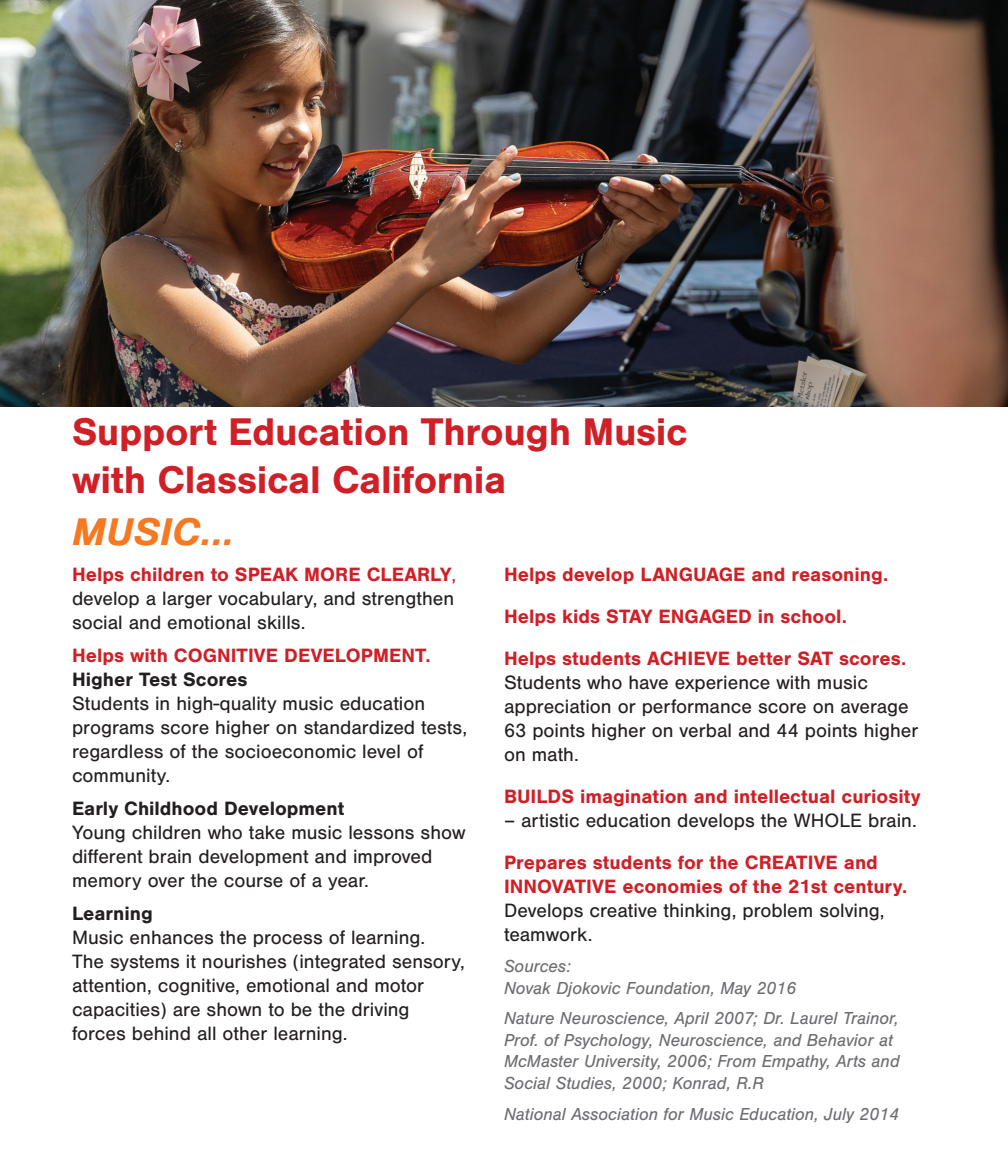
<style>
.page{position:relative;width:1008px;height:1152px;background:#fff}
.page>*{position:absolute;margin:0;border:0;box-sizing:border-box;transform-origin:0 0}
.t1{font:700 40px/48px "Nimbus San";letter-spacing:-.01em;color:#cf2027}
.t2{font:italic 700 40px "Nimbus San";color:#f47921}
.t3{font:20px/24px "Nimbus San";color:#231f20}
.t4{font:700 20px/42px "Nimbus San";color:#cf2027}
.t5{font:700 20px "Nimbus San";color:#231f20}
.t6{font:italic 18px/21.6px "Nimbus San";color:#6c6d70}
.s1{font-weight:700;color:#cf2027}
.s2{color:#cf2027}
</style>
<div class="page">
<img style="left:0;top:0;width:1008px;height:406px">
<h1 class="t1" style="left:72px;top:408px;width:617px">Support Education Through Music with Classical California</h1>
<h1 class="t2" style="left:72px;top:508px;width:164px">MUSIC...</h1>
<p class="t3" style="left:72px;top:563px;width:386px;text-align:justify"><span class="s1">Helps children to SPEAK MORE CLEARLY</span><span class="s2">, </span>develop a larger vocabulary, and strengthen social and emotional skills.</p>
<p class="t4" style="left:72px;top:635px;width:360px">Helps with COGNITIVE DEVELOPMENT.</p>
<p class="t5" style="left:72px;top:668px;width:177px">Higher Test Scores</p>
<p class="t3" style="left:72px;top:692px;width:397px">Students in high-quality music education programs score higher on standardized tests, regardless of the socioeconomic level of community.</p>
<p class="t5" style="left:72px;top:797px;width:274px">Early Childhood Development</p>
<p class="t3" style="left:72px;top:821px;width:395px">Young children who take music lessons show different brain development and improved memory over the course of a year.</p>
<p class="t5" style="left:72px;top:902px;width:82px">Learning</p>
<p class="t3" style="left:72px;top:926px;width:395px">Music enhances the process of learning.<br>The systems it nourishes (integrated sensory, attention, cognitive, emotional and motor capacities) are shown to be the driving forces behind all other learning.</p>
<p class="t4" style="left:504px;top:554px;width:404px">Helps develop LANGUAGE and reasoning.<br>Helps kids STAY ENGAGED in school.<br>Helps students ACHIEVE better SAT scores.</p>
<p class="t3" style="left:504px;top:671px;width:416px">Students who have experience with music appreciation or performance score on average 63 points higher on verbal and 44 points higher on math.</p>
<p class="t4" style="left:504px;top:776px;width:418px">BUILDS imagination and intellectual curiosity</p>
<p class="t3" style="left:504px;top:809px;width:414px">– artistic education develops the WHOLE brain.</p>
<p class="t4" style="left:504px;top:851px;width:405px;line-height:24px">Prepares students for the CREATIVE and<br>INNOVATIVE economies of the 21st century.</p>
<p class="t3" style="left:504px;top:899px;width:382px">Develops creative thinking, problem solving, teamwork.</p>
<p class="t6" style="left:504px;top:955px;width:294px">Sources:<br>Novak Djokovic Foundation, May 2016</p>
<p class="t6" style="left:504px;top:1007px;width:397px">Nature Neuroscience, April 2007; Dr. Laurel Trainor, Prof. of Psychology, Neuroscience, and Behavior at McMaster University, 2006; From Empathy, Arts and Social Studies, 2000; Konrad, R.R</p>
<p class="t6" style="left:504px;top:1103px;width:397px">National Association for Music Education, July 2014</p>
</div>
